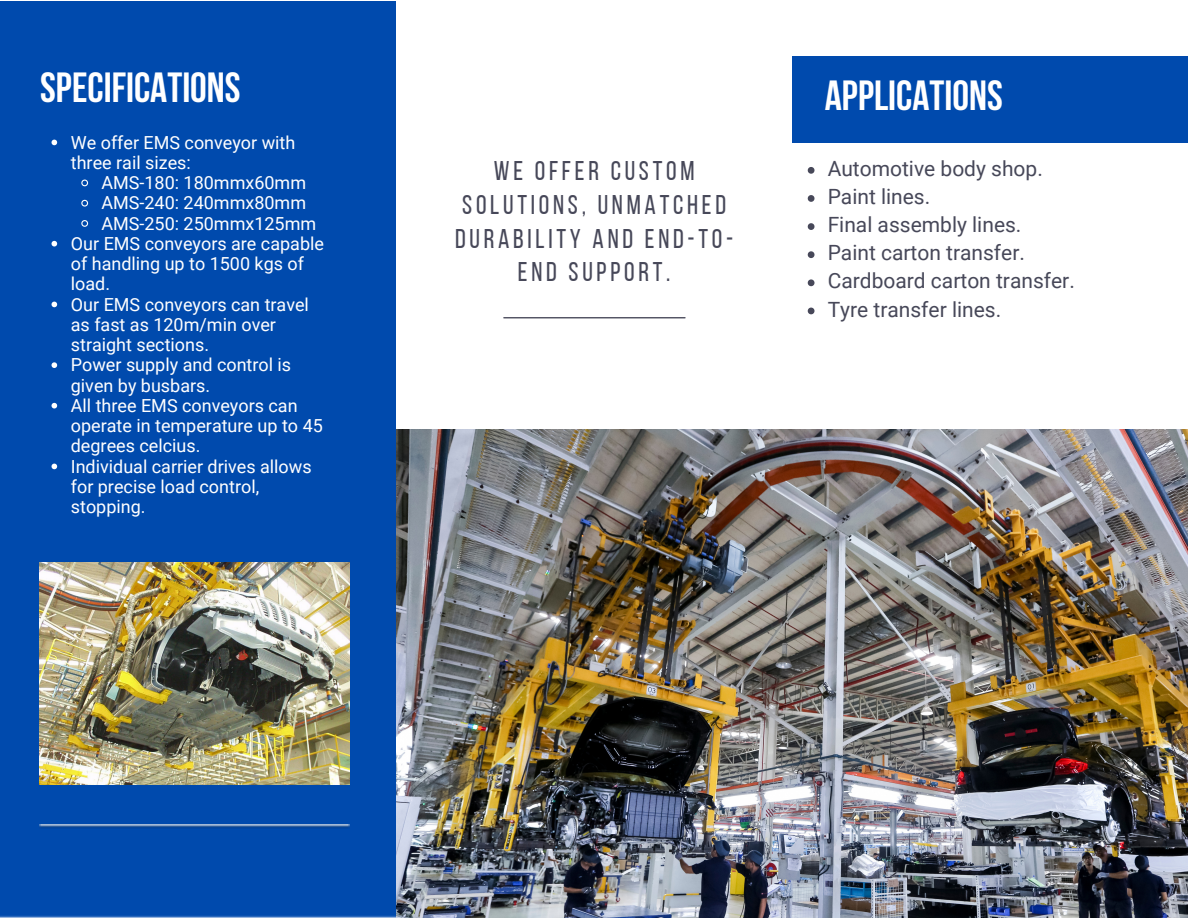
<style>
.page{position:relative;width:1188px;height:918px;background:#fff}
.page>*{position:absolute;margin:0;border:0;box-sizing:border-box;transform-origin:0 0}
.t1{font:700 42px "Bebas Neue";color:#fff}
.t2{font:27px/33.8px "Bebas Neue";letter-spacing:.14em;color:#474859;text-align:center}
.t3{font:21px "Roboto";color:#474859}
.t4{font:18px/20.2px "Roboto";color:#fff}
</style>
<div class="page">
<div style="left:0;top:1px;width:396px;height:917px;background:#004aad"></div>
<img style="left:39px;top:825px;width:311px;height:3px">
<hr style="left:504px;top:317px;width:181px;height:1px;background:#474859">
<div style="left:792px;top:57px;width:396px;height:86px;background:#004aad"></div>
<img style="left:396px;top:429px;width:792px;height:489px">
<img style="left:39px;top:562px;width:311px;height:223px">
<svg style="left:808px;top:167px;width:6px;height:7px"></svg>
<svg style="left:808px;top:195px;width:6px;height:7px"></svg>
<svg style="left:808px;top:223px;width:6px;height:7px"></svg>
<svg style="left:808px;top:251px;width:6px;height:7px"></svg>
<svg style="left:808px;top:279px;width:6px;height:7px"></svg>
<svg style="left:808px;top:308px;width:6px;height:6px"></svg>
<svg style="left:52px;top:140px;width:5px;height:5px"></svg>
<svg style="left:81px;top:179px;width:8px;height:8px"></svg>
<svg style="left:81px;top:199px;width:8px;height:8px"></svg>
<svg style="left:81px;top:219px;width:8px;height:9px"></svg>
<svg style="left:52px;top:241px;width:5px;height:5px"></svg>
<svg style="left:52px;top:302px;width:5px;height:5px"></svg>
<svg style="left:52px;top:362px;width:5px;height:6px"></svg>
<svg style="left:52px;top:403px;width:5px;height:5px"></svg>
<svg style="left:52px;top:464px;width:5px;height:5px"></svg>
<p class="t1" style="left:40px;top:70px;width:202px">SPECIFICATIONS</p>
<p class="t1" style="left:825px;top:78px;width:179px">APPLICATIONS</p>
<h2 class="t4" style="left:71px;top:132px;width:226px">We offer EMS conveyor with three rail sizes:</h2>
<p class="t4" style="left:101px;top:173px;width:206px">AMS-180: 180mmx60mm</p>
<h1 class="t4" style="left:101px;top:193px;width:206px">AMS-240: 240mmx80mm</h1>
<p class="t4" style="left:101px;top:213px;width:216px">AMS-250: 250mmx125mm</p>
<p class="t4" style="left:71px;top:234px;width:255px">Our EMS conveyors are capable of handling up to 1500 kgs of load.</p>
<p class="t4" style="left:71px;top:294px;width:240px">Our EMS conveyors can travel as fast as 120m/min over straight sections.</p>
<p class="t4" style="left:71px;top:355px;width:222px">Power supply and control is given by busbars.</p>
<p class="t4" style="left:71px;top:396px;width:253px">All three EMS conveyors can operate in temperature up to 45 degrees celcius.</p>
<p class="t4" style="left:71px;top:456px;width:242px">Individual carrier drives allows for precise load control, stopping.</p>
<p class="t2" style="left:455px;top:156px;width:280px">WE OFFER CUSTOM<br>SOLUTIONS, UNMATCHED<br>DURABILITY AND END-TO-<br>END SUPPORT.</p>
<p class="t3" style="left:828px;top:156px;width:217px">Automotive body shop.</p>
<p class="t3" style="left:828px;top:185px;width:104px">Paint lines.</p>
<p class="t3" style="left:828px;top:213px;width:195px">Final assembly lines.</p>
<p class="t3" style="left:828px;top:241px;width:199px">Paint carton transfer.</p>
<p class="t3" style="left:828px;top:269px;width:249px">Cardboard carton transfer.</p>
<p class="t3" style="left:828px;top:297px;width:175px">Tyre transfer lines.</p>
</div>
